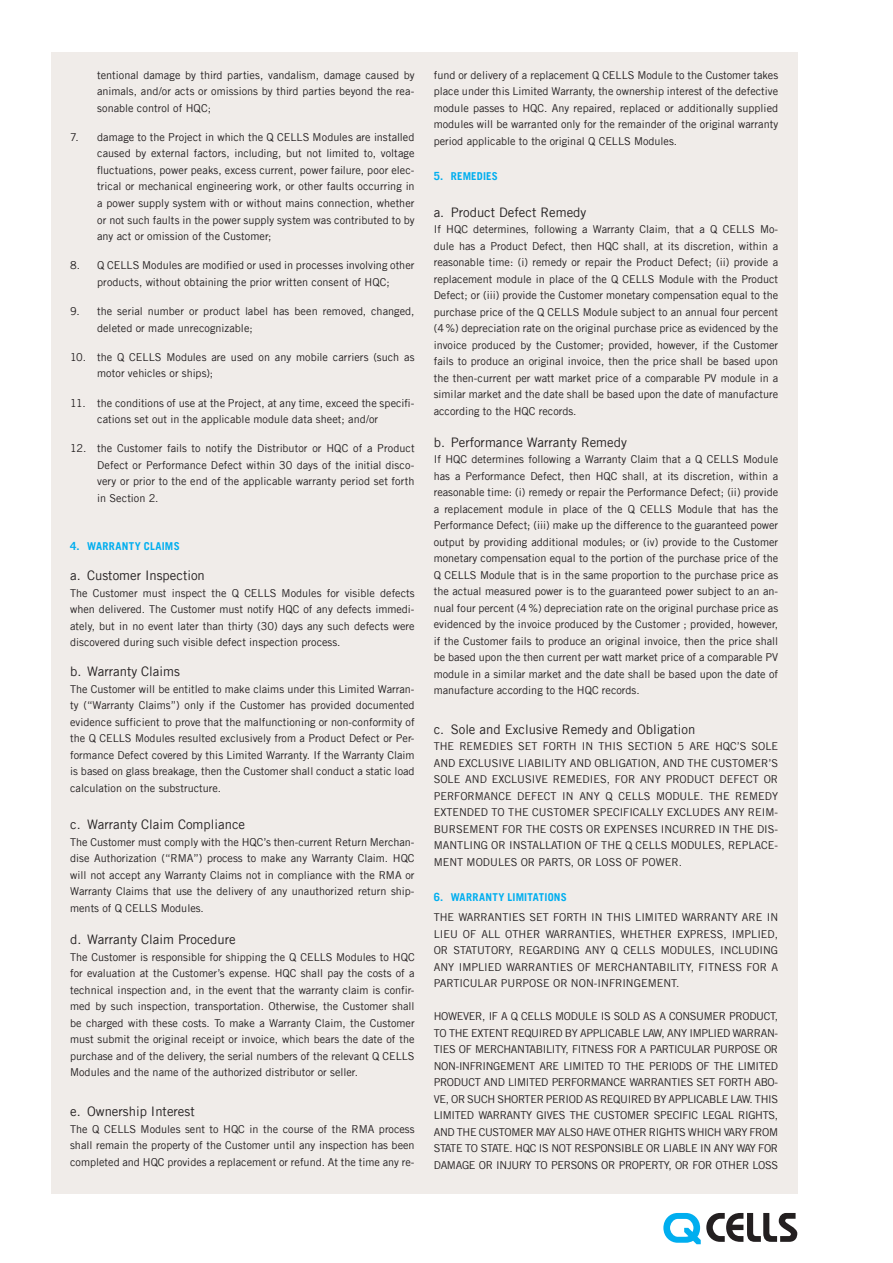
<style>
.page{position:relative;width:893px;height:1263px;background:#fff}
.page>*{position:absolute;margin:0;border:0;box-sizing:border-box;transform-origin:0 0}
.t1{font:13.2px "Trade Gothic LT";color:#231f20}
.Warranty_-_Paragraph{font:10.8px/16.5px "Trade Gothic LT";color:#231f20;text-align:justify}
.Normaler_Absatz{font:10.8px/16.5px "Trade Gothic LT";letter-spacing:.005em;color:#231f20;text-align:justify}
.t2{font:700 10.8px "Trade Gothic LT";letter-spacing:.025em;color:#00aeef}
.s1{font-size:11.25px}
</style>
<div class="page">
<svg style="left:663px;top:1213px;width:134px;height:31px"></svg>
<div style="left:51px;top:52px;width:746px;height:1141px;background:#f0ece9"></div>
<p class="Normaler_Absatz" style="left:97px;top:66px;width:319px">tentional damage by third parties, vandalism, damage caused by animals, and/or acts or omissions by third parties beyond the rea&shy;sonable control of HQC;</p>
<p class="Normaler_Absatz" style="left:97px;top:129px;width:319px;text-indent:-27px">7. damage to the Project in which the Q CELLS Modules are installed caused by external factors, including, but not limited to, voltage fluctuations, power peaks, excess current, power failure, poor elec&shy;trical or mechanical engineering work, or other faults occurring in a power supply system with or without mains connection, whether or not such faults in the power supply system was contributed to by any act or omission of the Customer;</p>
<p class="Normaler_Absatz" style="left:70px;top:257px;width:346px;text-align:center">8. Q CELLS Modules are modified or used in processes involving other products, without obtaining the prior written consent of HQC;</p>
<p class="Normaler_Absatz" style="left:97px;top:303px;width:319px;text-indent:-27px">9. the serial number or product label has been removed, changed, deleted or made unrecognizable;</p>
<p class="Normaler_Absatz" style="left:97px;top:349px;width:319px;text-indent:-27px">10. the Q CELLS Modules are used on any mobile carriers (such as motor vehicles or ships);</p>
<p class="Normaler_Absatz" style="left:97px;top:394px;width:319px;text-indent:-27px">11. the conditions of use at the Project, at any time, exceed the specifi&shy;cations set out in the applicable module data sheet; and/or</p>
<p class="Normaler_Absatz" style="left:97px;top:440px;width:319px;text-indent:-27px">12. the Customer fails to notify the Distributor or HQC of a Product Defect or Performance Defect within 30 days of the initial disco&shy;very or prior to the end of the applicable warranty period set forth in Section 2.</p>
<p class="t2" style="left:70px;top:539px;width:111px"><span class="s1">4.</span> WARRANTY CLAIMS</p>
<p class="t1" style="left:70px;top:568px;width:136px">a. Customer Inspection</p>
<p class="Warranty_-_Paragraph" style="left:70px;top:585px;width:346px">The Customer must inspect the Q CELLS Modules for visible defects when delivered. The Customer must notify HQC of any defects immedi&shy;ately, but in no event later than thirty (30) days any such defects were discovered during such visible defect inspection process.</p>
<p class="t1" style="left:70px;top:663px;width:111px">b. Warranty Claims</p>
<p class="Warranty_-_Paragraph" style="left:70px;top:680px;width:346px">The Customer will be entitled to make claims under this Limited Warran&shy;ty (“Warranty Claims”) only if the Customer has provided documented evidence sufficient to prove that the malfunctioning or non-conformity of the Q CELLS Modules resulted exclusively from a Product Defect or Per&shy;formance Defect covered by this Limited Warranty. If the Warranty Claim is based on glass breakage, then the Customer shall conduct a static load calculation on the substructure.</p>
<p class="t1" style="left:70px;top:816px;width:176px">c. Warranty Claim Compliance</p>
<p class="Warranty_-_Paragraph" style="left:70px;top:833px;width:346px">The Customer must comply with the HQC’s then-current Return Merchan&shy;dise Authorization (“RMA”) process to make any Warranty Claim. HQC will not accept any Warranty Claims not in compliance with the RMA or Warranty Claims that use the delivery of any unauthorized return ship&shy;ments of Q CELLS Modules.</p>
<p class="t1" style="left:70px;top:931px;width:167px">d. Warranty Claim Procedure</p>
<p class="Warranty_-_Paragraph" style="left:70px;top:948px;width:346px">The Customer is responsible for shipping the Q CELLS Modules to HQC for evaluation at the Customer’s expense. HQC shall pay the costs of a technical inspection and, in the event that the warranty claim is confir&shy;med by such inspection, transportation. Otherwise, the Customer shall be charged with these costs. To make a Warranty Claim, the Customer must submit the original receipt or invoice, which bears the date of the purchase and of the delivery, the serial numbers of the relevant Q CELLS Modules and the name of the authorized distributor or seller.</p>
<p class="t1" style="left:70px;top:1103px;width:126px">e. Ownership Interest</p>
<p class="Warranty_-_Paragraph" style="left:70px;top:1120px;width:346px">The Q CELLS Modules sent to HQC in the course of the RMA process shall remain the property of the Customer until any inspection has been completed and HQC provides a replacement or refund. At the time any re-</p>
<p class="Warranty_-_Paragraph" style="left:434px;top:66px;width:346px">fund or delivery of a replacement Q CELLS Module to the Customer takes place under this Limited Warranty, the ownership interest of the defective module passes to HQC. Any repaired, replaced or additionally supplied modules will be warranted only for the remainder of the original warranty period applicable to the original Q CELLS Modules.</p>
<p class="t2" style="left:434px;top:169px;width:66px"><span class="s1">5.</span> REMEDIES</p>
<p class="t1" style="left:434px;top:204px;width:154px">a. Product Defect Remedy</p>
<p class="Warranty_-_Paragraph" style="left:434px;top:221px;width:346px">If HQC determines, following a Warranty Claim, that a Q CELLS Mo&shy;dule has a Product Defect, then HQC shall, at its discretion, within a reasonable time: (i) remedy or repair the Product Defect; (ii) provide a replacement module in place of the Q CELLS Module with the Product Defect; or (iii) provide the Customer monetary compensation equal to the purchase price of the Q CELLS Module subject to an annual four percent (4%) depreciation rate on the original purchase price as evidenced by the invoice produced by the Customer; provided, however, if the Customer fails to produce an original invoice, then the price shall be based upon the then-current per watt market price of a comparable PV module in a similar market and the date shall be based upon the date of manufacture according to the HQC records.</p>
<p class="t1" style="left:434px;top:434px;width:195px">b. Performance Warranty Remedy</p>
<p class="Normaler_Absatz" style="left:434px;top:451px;width:346px">If HQC determines following a Warranty Claim that a Q CELLS Module has a Performance Defect, then HQC shall, at its discretion, within a reasonable time: (i) remedy or repair the Performance Defect; (ii) provide a replacement module in place of the Q CELLS Module that has the Performance Defect; (iii) make up the difference to the guaranteed power output by providing additional modules; or (iv) provide to the Customer monetary compensation equal to the portion of the purchase price of the Q CELLS Module that is in the same proportion to the purchase price as the actual measured power is to the guaranteed power subject to an an&shy;nual four percent (4%) depreciation rate on the original purchase price as evidenced by the invoice produced by the Customer ; provided, however, if the Customer fails to produce an original invoice, then the price shall be based upon the then current per watt market price of a comparable PV module in a similar market and the date shall be based upon the date of manufacture according to the HQC records.</p>
<p class="t1" style="left:434px;top:721px;width:263px">c. Sole and Exclusive Remedy and Obligation</p>
<p class="Warranty_-_Paragraph" style="left:434px;top:738px;width:346px">THE REMEDIES SET FORTH IN THIS SECTION 5 ARE HQC’S SOLE AND EXCLUSIVE LIABILITY AND OBLIGATION, AND THE CUSTOMER’S SOLE AND EXCLUSIVE REMEDIES, FOR ANY PRODUCT DEFECT OR PERFORMANCE DEFECT IN ANY Q CELLS MODULE. THE REMEDY EXTENDED TO THE CUSTOMER SPECIFICALLY EXCLUDES ANY REIM-BURSEMENT FOR THE COSTS OR EXPENSES INCURRED IN THE DIS-MANTLING OR INSTALLATION OF THE Q CELLS MODULES, REPLACE-MENT MODULES OR PARTS, OR LOSS OF POWER.</p>
<p class="t2" style="left:434px;top:890px;width:135px"><span class="s1">6.</span> WARRANTY LIMITATIONS</p>
<p class="Warranty_-_Paragraph" style="left:434px;top:909px;width:346px">THE WARRANTIES SET FORTH IN THIS LIMITED WARRANTY ARE IN LIEU OF ALL OTHER WARRANTIES, WHETHER EXPRESS, IMPLIED, OR STATUTORY, REGARDING ANY Q CELLS MODULES, INCLUDING ANY IMPLIED WARRANTIES OF MERCHANTABILITY, FITNESS FOR A PARTICULAR PURPOSE OR NON-INFRINGEMENT.</p>
<p class="Warranty_-_Paragraph" style="left:434px;top:1008px;width:346px">HOWEVER, IF A Q CELLS MODULE IS SOLD AS A CONSUMER PRODUCT, TO THE EXTENT REQUIRED BY APPLICABLE LAW, ANY IMPLIED WARRAN-TIES OF MERCHANTABILITY, FITNESS FOR A PARTICULAR PURPOSE OR NON-INFRINGEMENT ARE LIMITED TO THE PERIODS OF THE LIMITED PRODUCT AND LIMITED PERFORMANCE WARRANTIES SET FORTH ABO-VE, OR SUCH SHORTER PERIOD AS REQUIRED BY APPLICABLE LAW. THIS LIMITED WARRANTY GIVES THE CUSTOMER SPECIFIC LEGAL RIGHTS, AND THE CUSTOMER MAY ALSO HAVE OTHER RIGHTS WHICH VARY FROM STATE TO STATE. HQC IS NOT RESPONSIBLE OR LIABLE IN ANY WAY FOR DAMAGE OR INJURY TO PERSONS OR PROPERTY, OR FOR OTHER LOSS</p>
</div>
